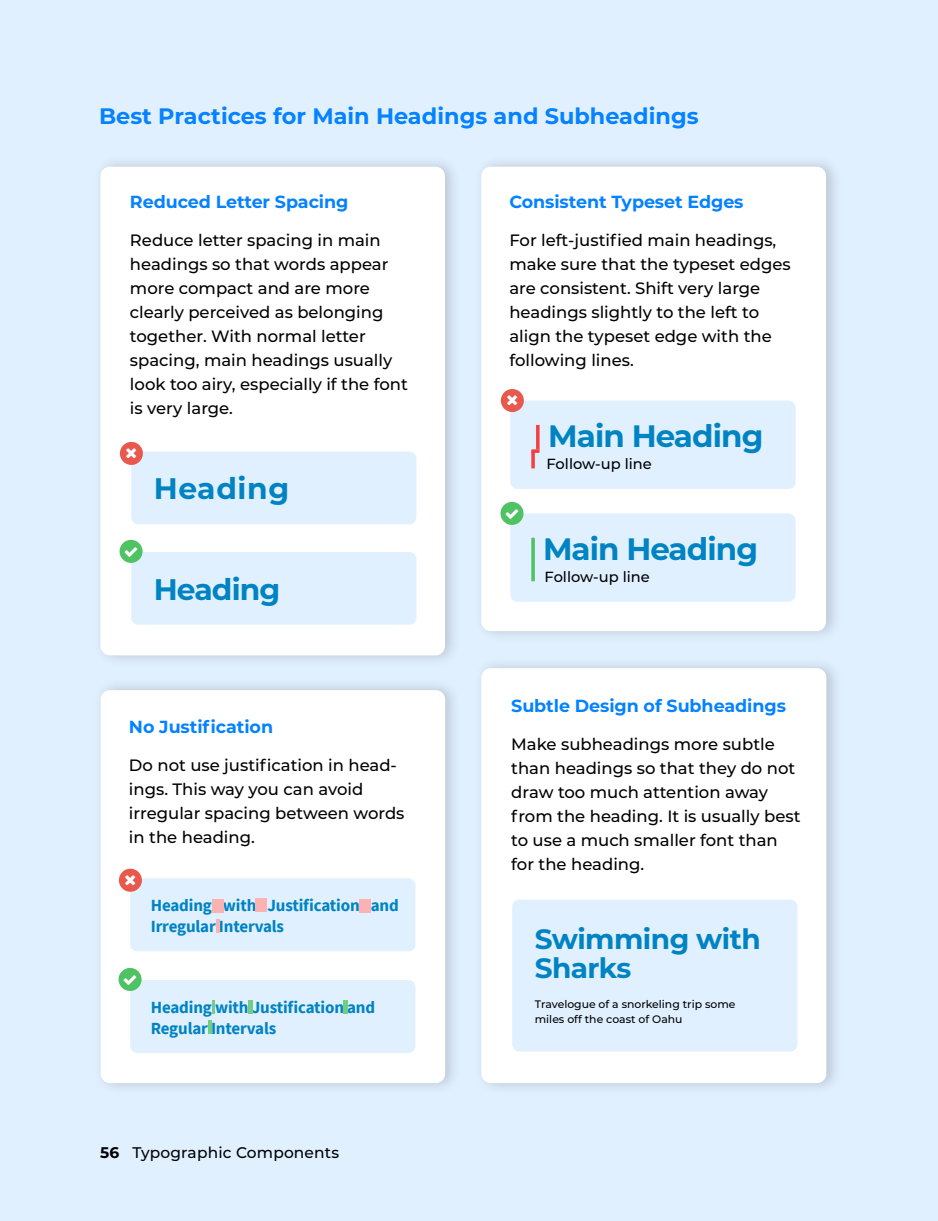
<style>
.page{position:relative;width:938px;height:1221px;background:#e1f0ff}
.page>*{position:absolute;margin:0;border:0;box-sizing:border-box;transform-origin:0 0}
.Fließtext{font:700 30.97px "Montserrat";letter-spacing:-.03em;color:#0083c3}
.Fließtext-2{font:700 29.75px "Montserrat";letter-spacing:.02em;color:#0083c3}
.Fließtext-3{font:700 29.75px "Montserrat";letter-spacing:-.03em;color:#0083c3}
.Fließtext-4{font:700 28px/29.8px "Montserrat";letter-spacing:-.02em;color:#0083c3}
.Nebenüberschrift{font:700 22.4px "Montserrat";color:#0582ff}
.Überschrift_Card{font:700 17.5px "Montserrat";letter-spacing:-.005em;color:#0582ff}
.Fließtext-5{font:700 16.97px/20.5px "Source Sans Pro";letter-spacing:-.01em;color:#0083c3}
.Fließtext_Cards{font:500 16.45px/24px "Montserrat";color:#000}
.Seitentitel_Fusszeil{font:500 15.4px "Montserrat";letter-spacing:.01em;color:#000}
.Seitenzahl_links{font:700 15.4px "Montserrat";color:#000}
.Fließtext-6{font:500 14.7px "Montserrat";color:#000}
.Fließtext-7{font:500 10.85px/15.8px "Montserrat";color:#000}
.s1{font-weight:700}
</style>
<div class="page">
<div style="left:473px;top:656px;width:370px;height:440px;background:#000;opacity:.18"></div>
<div style="left:481px;top:668px;width:345px;height:415px;background:#fff;border-radius:9px"></div>
<div style="left:512px;top:900px;width:285px;height:151px;background:#e1f0ff;border-radius:7px"></div>
<div style="left:473px;top:154px;width:370px;height:489px;background:#000;opacity:.18"></div>
<div style="left:481px;top:167px;width:345px;height:464px;background:#fff;border-radius:9px"></div>
<div style="left:510px;top:400px;width:285px;height:89px;background:#e1f0ff;border-radius:7px"></div>
<div style="left:501px;top:389px;width:23px;height:23px;background:#e8584d;border-radius:50%"></div>
<div style="left:510px;top:513px;width:285px;height:89px;background:#e1f0ff;border-radius:7px"></div>
<div style="left:500px;top:502px;width:23px;height:23px;background:#4fc263;border-radius:50%"></div>
<div style="left:92px;top:678px;width:370px;height:417px;background:#000;opacity:.18"></div>
<div style="left:101px;top:690px;width:344px;height:393px;background:#fff;border-radius:9px"></div>
<div style="left:130px;top:878px;width:285px;height:73px;background:#e1f0ff;border-radius:7px"></div>
<div style="left:119px;top:869px;width:23px;height:23px;background:#e8584d;border-radius:50%"></div>
<div style="left:130px;top:980px;width:285px;height:73px;background:#e1f0ff;border-radius:7px"></div>
<div style="left:118px;top:968px;width:24px;height:23px;background:#4fc263;border-radius:50%"></div>
<svg style="left:531px;top:453px;width:4px;height:15px"></svg>
<svg style="left:531px;top:538px;width:4px;height:43px"></svg>
<hr style="left:536px;top:425px;width:3px;height:24px;background:#f63e41">
<svg style="left:531px;top:449px;width:8px;height:4px"></svg>
<div style="left:212px;top:899px;width:12px;height:13px;background:#fbb2b3"></div>
<div style="left:255px;top:899px;width:12px;height:13px;background:#fbb2b3"></div>
<div style="left:359px;top:899px;width:11px;height:13px;background:#fbb2b3"></div>
<hr style="left:216px;top:919px;width:4px;height:14px;background:#fbb2b3">
<svg style="left:212px;top:1000px;width:3px;height:13px"></svg>
<hr style="left:248px;top:1000px;width:4px;height:13px;background:#72ce82">
<hr style="left:343px;top:1000px;width:4px;height:13px;background:#72ce82">
<hr style="left:208px;top:1020px;width:4px;height:14px;background:#72ce82">
<div style="left:92px;top:154px;width:369px;height:514px;background:#000;opacity:.18"></div>
<div style="left:100px;top:167px;width:345px;height:488px;background:#fff;border-radius:9px"></div>
<div style="left:131px;top:451px;width:285px;height:73px;background:#e1f0ff;border-radius:7px"></div>
<div style="left:120px;top:442px;width:23px;height:23px;background:#e8584d;border-radius:50%"></div>
<div style="left:131px;top:552px;width:285px;height:73px;background:#e1f0ff;border-radius:7px"></div>
<div style="left:119px;top:540px;width:24px;height:23px;background:#4fc263;border-radius:50%"></div>
<p class="Nebenüberschrift" style="left:99px;top:100px;width:601px">Best Practices for Main Headings and Subheadings</p>
<p class="Überschrift_Card" style="left:130px;top:189px;width:220px">Reduced Letter Spacing</p>
<p class="Fließtext_Cards" style="left:130px;top:228px;width:279px">Reduce letter spacing in main headings so that words appear more compact and are more clearly perceived as belonging together. With normal letter spacing, main headings usually look too airy, especially if the font is very large.</p>
<p class="Fließtext-2" style="left:154px;top:467px;width:137px">Heading</p>
<p class="Fließtext-3" style="left:154px;top:568px;width:128px">Heading</p>
<p class="Überschrift_Card" style="left:129px;top:714px;width:146px">No Justification</p>
<p class="Fließtext_Cards" style="left:129px;top:752px;width:277px">Do not use justification in head&shy;ings. This way you can avoid irregular spacing between words in the heading.</p>
<p class="Fließtext-5" style="left:151px;top:895px;width:249px">Heading with Justification and<br>Irregular Intervals</p>
<p class="Fließtext-5" style="left:151px;top:997px;width:226px">Heading with Justification and<br>Regular Intervals</p>
<p class="Seitentitel_Fusszeil" style="left:100px;top:1142px;width:240px"><span class="s1">12</span> Typographic Components</p>
<p class="Seitenzahl_links" style="left:100px;top:1142px;width:21px">56</p>
<p class="Überschrift_Card" style="left:509px;top:189px;width:236px">Consistent Typeset Edges</p>
<p class="Fließtext_Cards" style="left:509px;top:228px;width:283px">For left-justified main headings, make sure that the typeset edges are consistent. Shift very large headings slightly to the left to align the typeset edge with the following lines.</p>
<p class="Fließtext" style="left:548px;top:413px;width:217px">Main Heading</p>
<p class="Fließtext-6" style="left:546px;top:453px;width:107px">Follow-up line</p>
<p class="Fließtext" style="left:543px;top:526px;width:217px">Main Heading</p>
<p class="Fließtext-6" style="left:544px;top:566px;width:107px">Follow-up line</p>
<p class="Überschrift_Card" style="left:511px;top:693px;width:276px">Subtle Design of Subheadings</p>
<p class="Fließtext_Cards" style="left:511px;top:731px;width:291px">Make subheadings more subtle than headings so that they do not draw too much attention away from the heading. It is usually best to use a much smaller font than for the heading.</p>
<p class="Fließtext-4" style="left:534px;top:922px;width:227px">Swimming with<br>Sharks</p>
<p class="Fließtext-7" style="left:535px;top:995px;width:202px">Travelogue of a snorkeling trip some miles off the coast of Oahu</p>
</div>
